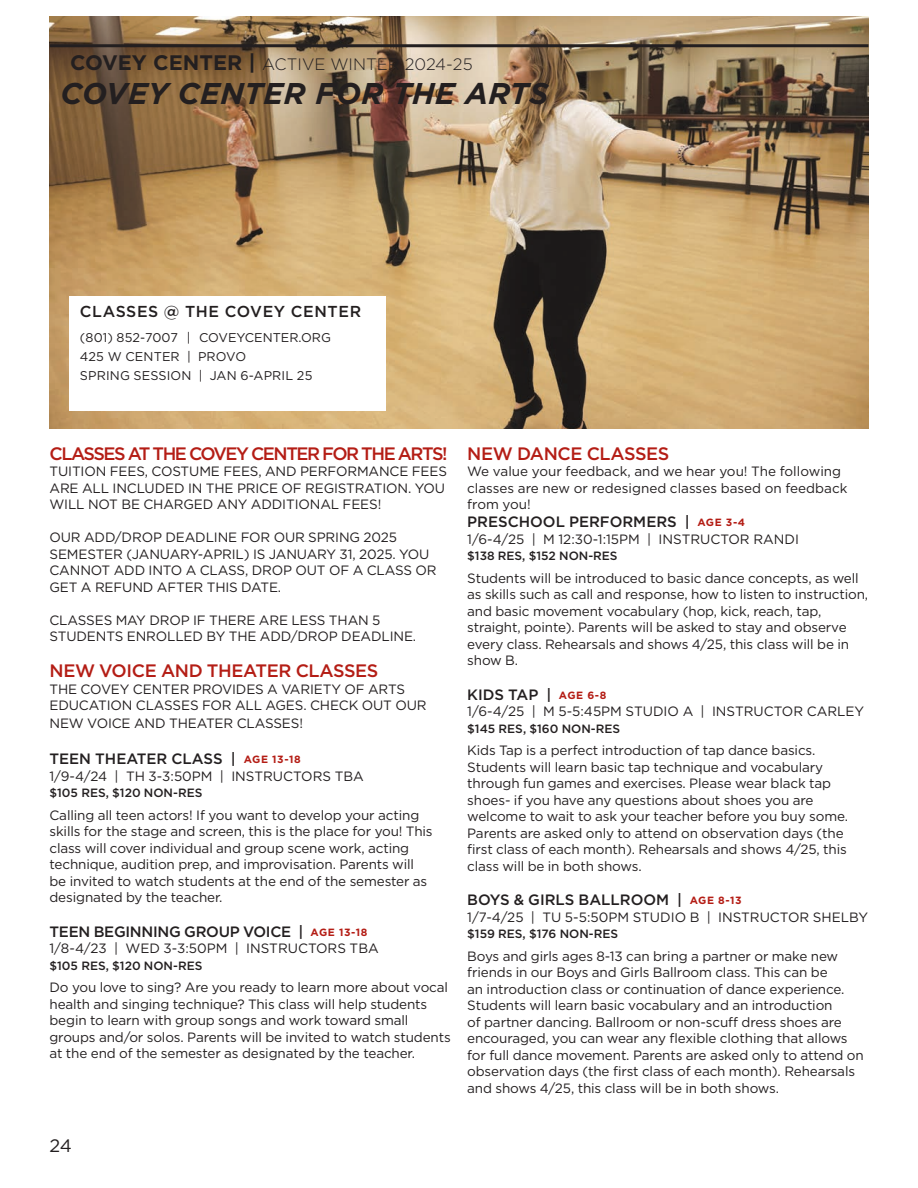
<style>
.page{position:relative;width:918px;height:1188px;background:#fff}
.page>*{position:absolute;margin:0;border:0;box-sizing:border-box;transform-origin:0 0}
.t1{font:italic 700 30px "Gotham";letter-spacing:.015em;color:#231f20}
.t2{font:500 18px "Gotham";letter-spacing:-.03em;color:#b41d15}
.t3{font:500 18px "Gotham";letter-spacing:-.08em;color:#b41d15}
.t4{font:18px "Gotham";color:#231f20}
.t5{font:300 16.5px "Gotham";color:#231f20}
.t6{font:500 15.9px "Gotham";letter-spacing:.04em;color:#231f20}
.t7{font:500 15px "Gotham";color:#231f20}
.t8{font:500 15px "Gotham";letter-spacing:-.02em;color:#231f20}
.t9{font:13.5px/16.5px "Gotham";letter-spacing:-.01em;color:#231f20}
.t10{font:12.6px/19px "Gotham";letter-spacing:.01em;color:#231f20}
.t11{font:500 12px "Gotham";color:#231f20}
.s1{font-weight:700;font-size:21px}
.s2{font-weight:700;font-size:10.5px;color:#b41d15}
</style>
<div class="page">
<img style="left:50px;top:16px;width:818px;height:413px">
<hr style="left:50px;top:44px;width:819px;height:3px;background:#231f20">
<div style="left:69px;top:297px;width:316px;height:114px;background:#fff"></div>
<p class="t5" style="left:70px;top:53px;width:404px"><span class="s1">COVEY CENTER |</span> ACTIVE WINTER 2024-25</p>
<p class="t1" style="left:60px;top:74px;width:490px">COVEY CENTER FOR THE ARTS</p>
<p class="t6" style="left:80px;top:301px;width:283px">CLASSES @ THE COVEY CENTER</p>
<p class="t10" style="left:80px;top:328px;width:253px">(801) 852-7007 | COVEYCENTER.ORG</p>
<p class="t10" style="left:80px;top:347px;width:234px">425 W CENTER | PROVO<br>SPRING SESSION | JAN 6-APRIL 25</p>
<p class="t3" style="left:50px;top:442px;width:400px">CLASSES AT THE COVEY CENTER FOR THE ARTS!</p>
<p class="t9" style="left:50px;top:463px;width:399px">TUITION FEES, COSTUME FEES, AND PERFORMANCE FEES<br>ARE ALL INCLUDED IN THE PRICE OF REGISTRATION. YOU<br>WILL NOT BE CHARGED ANY ADDITIONAL FEES!</p>
<p class="t9" style="left:50px;top:529px;width:389px">OUR ADD/DROP DEADLINE FOR OUR SPRING 2025<br>SEMESTER (JANUARY-APRIL) IS JANUARY 31, 2025. YOU CANNOT ADD INTO A CLASS, DROP OUT OF A CLASS OR GET A REFUND AFTER THIS DATE.</p>
<p class="t9" style="left:50px;top:612px;width:368px">CLASSES MAY DROP IF THERE ARE LESS THAN 5<br>STUDENTS ENROLLED BY THE ADD/DROP DEADLINE.</p>
<p class="t2" style="left:50px;top:659px;width:330px">NEW VOICE AND THEATER CLASSES</p>
<p class="t9" style="left:50px;top:681px;width:379px">THE COVEY CENTER PROVIDES A VARIETY OF ARTS<br>EDUCATION CLASSES FOR ALL AGES. CHECK OUT OUR</p>
<p class="t9" style="left:50px;top:715px;width:255px">NEW VOICE AND THEATER CLASSES!</p>
<p class="t7" style="left:50px;top:749px;width:253px">TEEN THEATER CLASS | <span class="s2">AGE 13-18</span></p>
<p class="t9" style="left:50px;top:768px;width:316px">1/9-4/24 | TH 3-3:50PM | INSTRUCTORS TBA</p>
<p class="t11" style="left:50px;top:785px;width:154px">$105 RES, $120 NON-RES</p>
<p class="t9" style="left:50px;top:807px;width:385px">Calling all teen actors! If you want to develop your acting skills for the stage and screen, this is the place for you! This class will cover individual and group scene work, acting technique, audition prep, and improvisation. Parents will be invited to watch students at the end of the semester as designated by the teacher.</p>
<p class="t8" style="left:50px;top:922px;width:320px">TEEN BEGINNING GROUP VOICE | <span class="s2">AGE 13-18</span></p>
<p class="t9" style="left:50px;top:940px;width:331px">1/8-4/23 | WED 3-3:50PM | INSTRUCTORS TBA</p>
<p class="t11" style="left:50px;top:958px;width:154px">$105 RES, $120 NON-RES</p>
<p class="t9" style="left:50px;top:979px;width:403px">Do you love to sing? Are you ready to learn more about vocal health and singing technique? This class will help students begin to learn with group songs and work toward small groups and/or solos. Parents will be invited to watch students at the end of the semester as designated by the teacher.</p>
<p class="t2" style="left:467px;top:442px;width:204px">NEW DANCE CLASSES</p>
<p class="t9" style="left:467px;top:463px;width:382px">We value your feedback, and we hear you! The following classes are new or redesigned classes based on feedback from you!</p>
<p class="t7" style="left:467px;top:512px;width:279px">PRESCHOOL PERFORMERS | <span class="s2">AGE 3-4</span></p>
<p class="t9" style="left:467px;top:531px;width:333px">1/6-4/25 | M 12:30-1:15PM | INSTRUCTOR RANDI</p>
<p class="t11" style="left:467px;top:548px;width:152px">$138 RES, $152 NON-RES</p>
<p class="t9" style="left:467px;top:570px;width:403px">Students will be introduced to basic dance concepts, as well as skills such as call and response, how to listen to instruction, and basic movement vocabulary (hop, kick, reach, tap, straight, pointe). Parents will be asked to stay and observe every class. Rehearsals and shows 4/25, this class will be in show B.</p>
<p class="t7" style="left:467px;top:685px;width:141px">KIDS TAP | <span class="s2">AGE 6-8</span></p>
<p class="t9" style="left:467px;top:703px;width:398px">1/6-4/25 | M 5-5:45PM STUDIO A | INSTRUCTOR CARLEY</p>
<p class="t11" style="left:467px;top:721px;width:154px">$145 RES, $160 NON-RES</p>
<p class="t9" style="left:467px;top:742px;width:382px">Kids Tap is a perfect introduction of tap dance basics.<br>Students will learn basic tap technique and vocabulary through fun games and exercises. Please wear black tap shoes- if you have any questions about shoes you are welcome to wait to ask your teacher before you buy some.<br>Parents are asked only to attend on observation days (the first class of each month). Rehearsals and shows 4/25, this class will be in both shows.</p>
<p class="t7" style="left:467px;top:890px;width:276px">BOYS &amp; GIRLS BALLROOM | <span class="s2">AGE 8-13</span></p>
<p class="t9" style="left:467px;top:909px;width:403px">1/7-4/25 | TU 5-5:50PM STUDIO B | INSTRUCTOR SHELBY</p>
<p class="t11" style="left:467px;top:926px;width:152px">$159 RES, $176 NON-RES</p>
<p class="t9" style="left:467px;top:948px;width:398px">Boys and girls ages 8-13 can bring a partner or make new friends in our Boys and Girls Ballroom class. This can be<br>an introduction class or continuation of dance experience.<br>Students will learn basic vocabulary and an introduction<br>of partner dancing. Ballroom or non-scuff dress shoes are encouraged, you can wear any flexible clothing that allows for full dance movement. Parents are asked only to attend on observation days (the first class of each month). Rehearsals and shows 4/25, this class will be in both shows.</p>
<h2 class="t4" style="left:50px;top:1134px;width:24px">24</h2>
</div>
